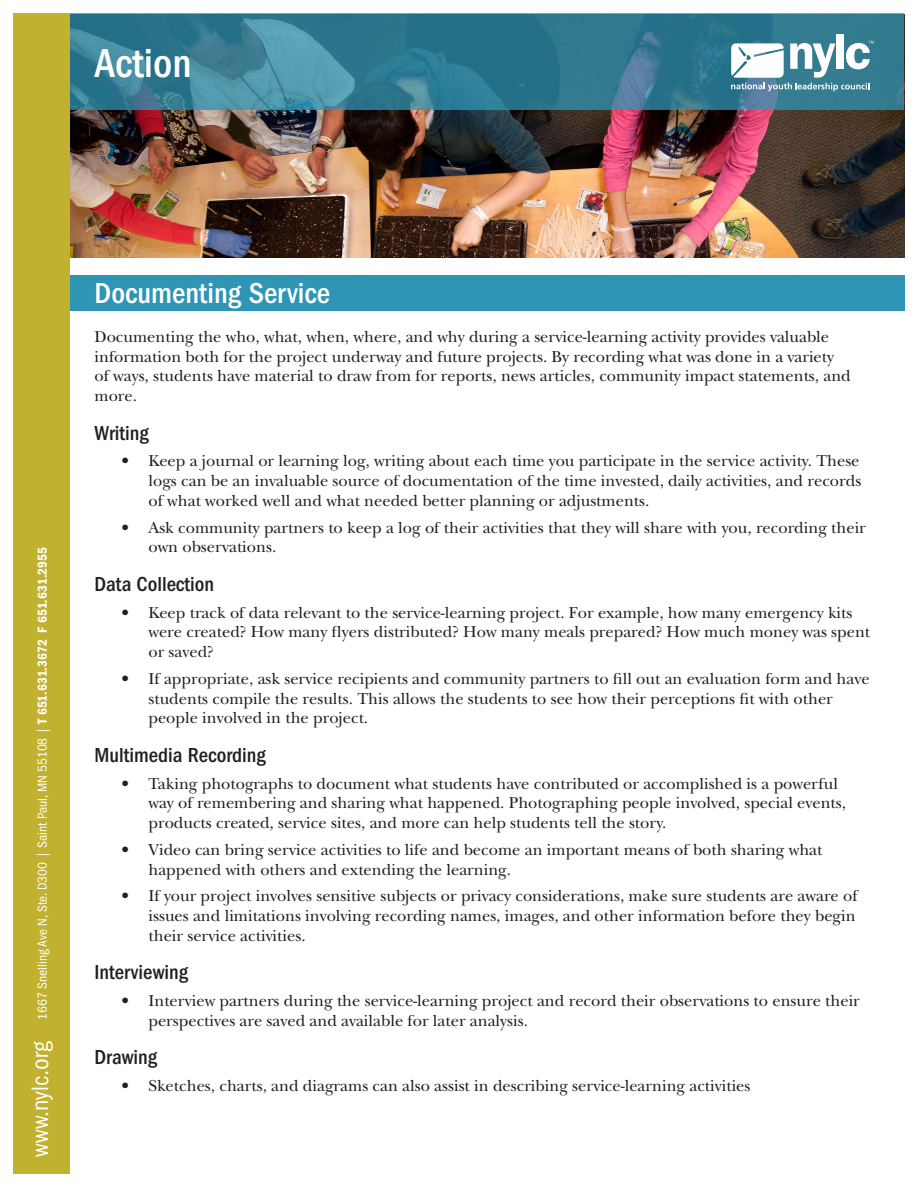
<style>
.page{position:relative;width:918px;height:1188px;background:#fff}
.page>*{position:absolute;margin:0;border:0;box-sizing:border-box;transform-origin:0 0}
.t1{font:500 condensed 42px "ITC Franklin Gothic Std";color:#fff}
.t2{font:500 condensed 30px "ITC Franklin Gothic Std";color:#fff}
.t3{font:500 condensed 21px "ITC Franklin Gothic Std";color:#231f20}
.t4{font:16.5px/19.8px "New Baskerville Std";color:#231f20}
.t5{font:condensed 13.5px "ITC Franklin Gothic Std";color:#fff}
.s1{font-family:"ITC Franklin Gothic Std Dm Cd";font-stretch:normal}
</style>
<div class="page">
<img style="left:70px;top:110px;width:834px;height:147px">
<svg style="left:70px;top:14px;width:834px;height:96px;background:#337b92"></svg>
<div style="left:836px;top:35px;width:8px;height:34px;background:#fff"></div>
<svg style="left:731px;top:41px;width:143px;height:50px"></svg>
<div style="left:14px;top:14px;width:56px;height:1160px;background:#c2b12f"></div>
<svg style="left:31px;top:1041px;width:22px;height:116px"></svg>
<div style="left:70px;top:275px;width:834px;height:36px;background:#2f95b5"></div>
<p class="t1" style="left:94px;top:39px;width:99px">Action</p>
<p class="t5" style="left:35px;top:1020px;width:474px;rotate:-90deg">1667 Snelling Ave N, Ste. D300 | Saint Paul, MN 55108 | <span class="s1">T 651.631.3672 F 651.631.2955</span></p>
<p class="t2" style="left:94px;top:276px;width:237px">Documenting Service</p>
<p class="t4" style="left:94px;top:327px;width:758px">Documenting the who, what, when, where, and why during a service-learning activity provides valuable information both for the project underway and future projects. By recording what was done in a variety of ways, students have material to draw from for reports, news articles, community impact statements, and more.</p>
<p class="t3" style="left:94px;top:421px;width:56px">Writing</p>
<p class="t4" style="left:148px;top:451px;width:714px;text-align:justify;text-indent:-27px">• Keep a journal or learning log, writing about each time you participate in the service activity. These logs can be an invaluable source of documentation of the time invested, daily activities, and records of what worked well and what needed better planning or adjustments.</p>
<p class="t4" style="left:148px;top:517px;width:719px;text-indent:-27px">• Ask community partners to keep a log of their activities that they will share with you, recording their own observations.</p>
<p class="t3" style="left:94px;top:572px;width:121px">Data Collection</p>
<p class="t4" style="left:148px;top:602px;width:723px;text-indent:-27px">• Keep track of data relevant to the service-learning project. For example, how many emergency kits were created? How many flyers distributed? How many meals prepared? How much money was spent or saved?</p>
<p class="t4" style="left:148px;top:669px;width:723px;text-indent:-27px">• If appropriate, ask service recipients and community partners to fill out an evaluation form and have students compile the results. This allows the students to see how their perceptions fit with other people involved in the project.</p>
<p class="t3" style="left:94px;top:743px;width:173px">Multimedia Recording</p>
<p class="t4" style="left:148px;top:773px;width:699px;text-indent:-27px">• Taking photographs to document what students have contributed or accomplished is a powerful way of remembering and sharing what happened. Photographing people involved, special events, products created, service sites, and more can help students tell the story.</p>
<p class="t4" style="left:148px;top:840px;width:675px;text-indent:-27px">• Video can bring service activities to life and become an important means of both sharing what happened with others and extending the learning.</p>
<p class="t4" style="left:148px;top:886px;width:711px;text-indent:-27px">• If your project involves sensitive subjects or privacy considerations, make sure students are aware of issues and limitations involving recording names, images, and other information before they begin their service activities.</p>
<p class="t3" style="left:94px;top:961px;width:95px">Interviewing</p>
<p class="t4" style="left:148px;top:991px;width:713px;text-indent:-27px">• Interview partners during the service-learning project and record their observations to ensure their perspectives are saved and available for later analysis.</p>
<p class="t3" style="left:94px;top:1046px;width:64px">Drawing</p>
<p class="t4" style="left:122px;top:1076px;width:631px">• Sketches, charts, and diagrams can also assist in describing service-learning activities</p>
</div>
